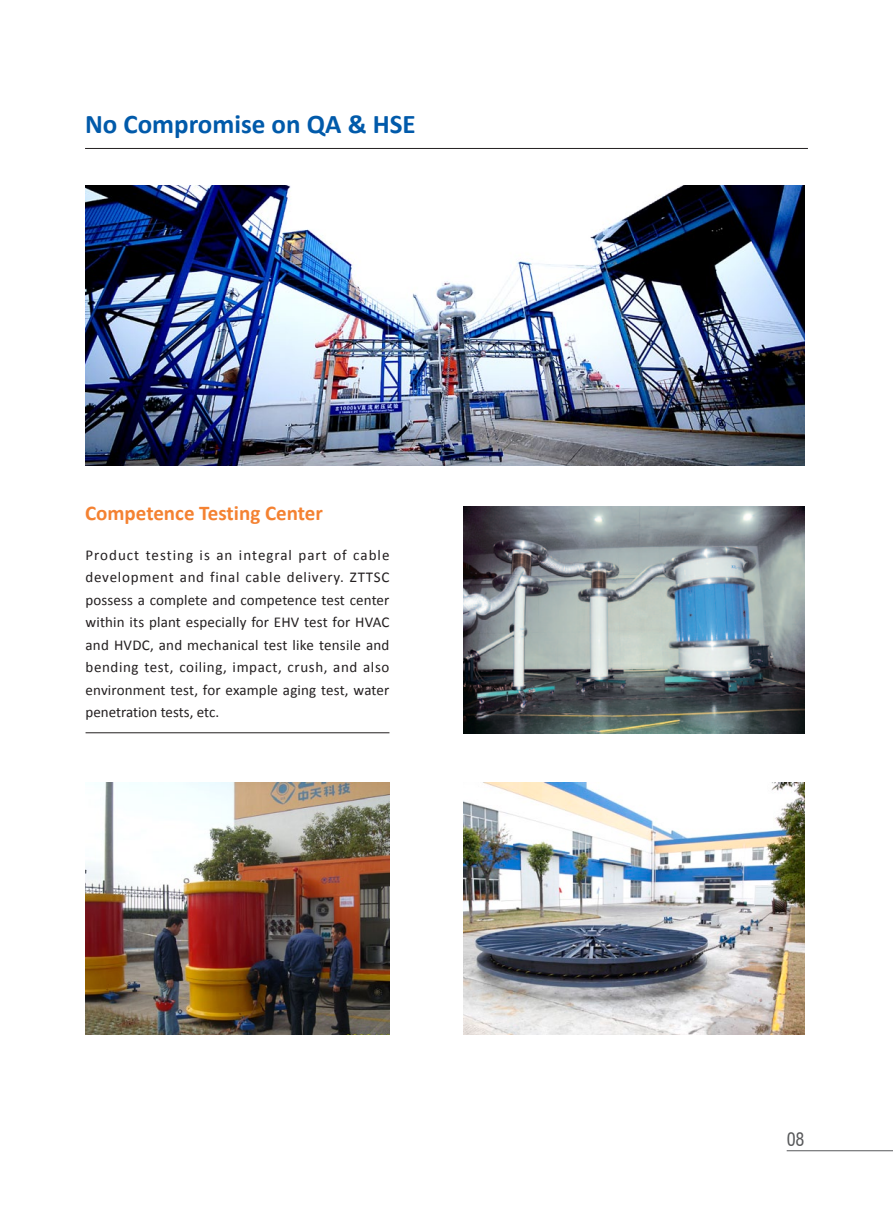
<style>
.page{position:relative;width:893px;height:1212px;background:#fff}
.page>*{position:absolute;margin:0;border:0;box-sizing:border-box;transform-origin:0 0}
.t1{font:700 27px "Calibri";color:#015aaa}
.t2{font:700 21px "Calibri";color:#f48232}
.t3{font:condensed 18px "Swiss 721 BT";color:#57585a}
.断后3厘米{font:15px/22.5px "Calibri";color:#231f20;text-align:justify}
</style>
<div class="page">
<hr style="left:787px;top:1150px;width:106px;height:1px;background:#57585a">
<hr style="left:85px;top:148px;width:723px;height:1px;background:#231f20">
<img style="left:85px;top:782px;width:304px;height:252px">
<img style="left:463px;top:506px;width:341px;height:227px">
<img style="left:463px;top:782px;width:341px;height:252px">
<hr style="left:86px;top:732px;width:303px;height:1px;background:#231f20">
<img style="left:86px;top:185px;width:718px;height:281px">
<p class="t1" style="left:85px;top:106px;width:332px">No Compromise on QA &amp; HSE</p>
<p class="t2" style="left:85px;top:500px;width:239px">Competence Testing Center</p>
<p class="断后3厘米" style="left:86px;top:543px;width:305px">Product testing is an integral part of cable development and final cable delivery. ZTTSC possess a complete and competence test center within its plant especially for EHV test for HVAC and HVDC, and mechanical test like tensile and bending test, coiling, impact, crush, and also environment test, for example aging test, water penetration tests, etc.</p>
<p class="t3" style="left:787px;top:1128px;width:19px">08</p>
</div>
